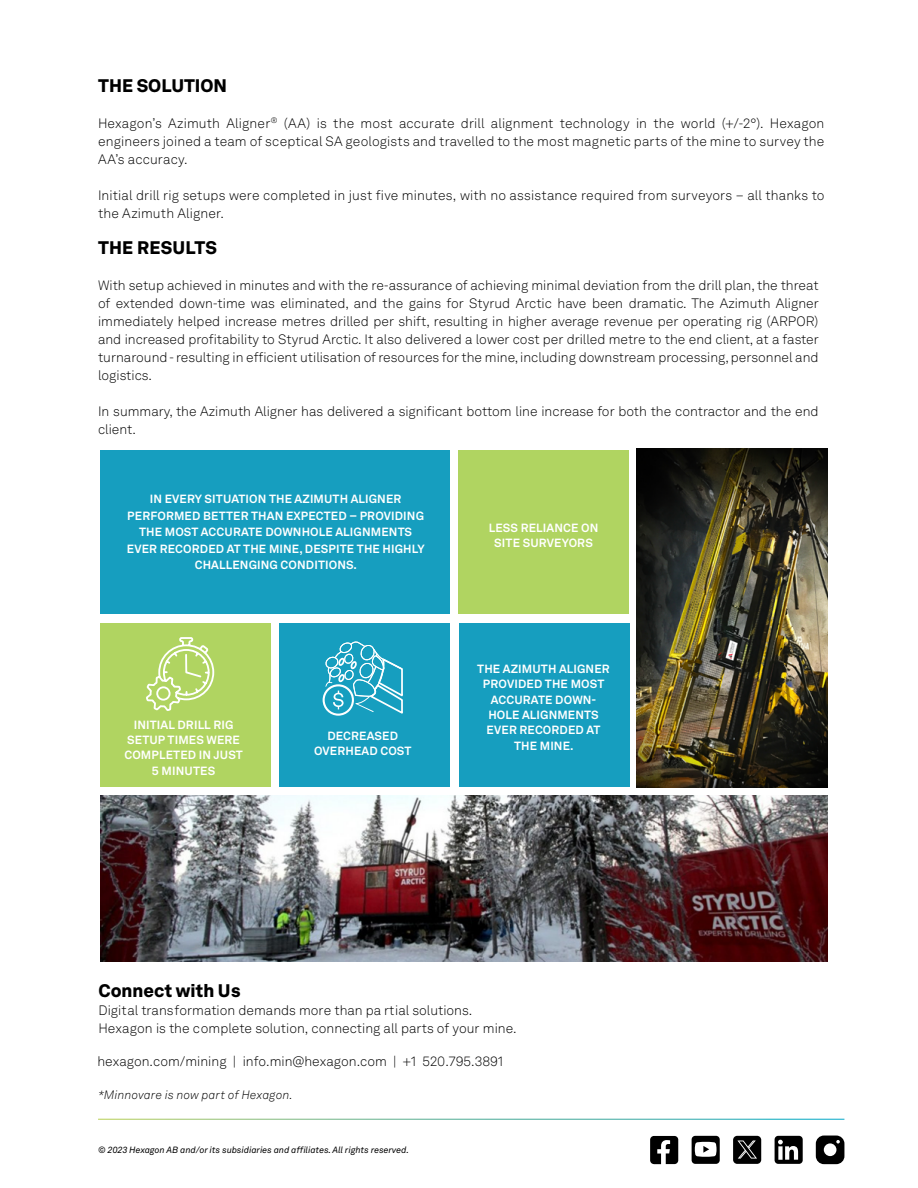
<style>
.page{position:relative;width:918px;height:1188px;background:#fff}
.page>*{position:absolute;margin:0;border:0;box-sizing:border-box;transform-origin:0 0}
.t1{font:900 18px "Hexagon Akkurat";color:#000}
.t2{font:300 13.5px/18px "Hexagon Akkurat";color:#000}
.t3{font:italic 300 12px "Hexagon Akkurat";letter-spacing:.01em;color:#000}
.t4{font:700 11.7px/15.3px "Hexagon Akkurat";letter-spacing:.01em;color:#fff;text-align:center}
.t5{font:italic 9px "Hexagon Akkurat";color:#000}
</style>
<div class="page">
<svg style="left:650px;top:1136px;width:28px;height:28px"></svg>
<svg style="left:692px;top:1136px;width:28px;height:28px"></svg>
<svg style="left:816px;top:1136px;width:29px;height:28px"></svg>
<div style="left:733px;top:1136px;width:28px;height:28px;background:#000;border-radius:4px"></div>
<svg style="left:738px;top:1141px;width:19px;height:18px"></svg>
<svg style="left:775px;top:1136px;width:28px;height:28px"></svg>
<img style="left:101px;top:796px;width:727px;height:165px">
<img style="left:636px;top:449px;width:192px;height:338px">
<div style="left:101px;top:450px;width:349px;height:164px;background:#169ebf"></div>
<div style="left:458px;top:450px;width:171px;height:164px;background:#b0d461"></div>
<div style="left:101px;top:624px;width:170px;height:163px;background:#b0d461"></div>
<div style="left:280px;top:624px;width:170px;height:163px;background:#169ebf"></div>
<div style="left:459px;top:624px;width:170px;height:163px;background:#169ebf"></div>
<svg style="left:146px;top:637px;width:69px;height:74px"></svg>
<div style="left:323px;top:684px;width:31px;height:32px;border:2px solid #fff;border-radius:50%"></div>
<svg style="left:325px;top:641px;width:78px;height:75px"></svg>
<h1 class="t1" style="left:98px;top:71px;width:130px">THE SOLUTION</h1>
<p class="t2" style="left:98px;top:113px;width:728px;text-align:justify">Hexagon’s Azimuth Aligner<sup>®</sup> (AA) is the most accurate drill alignment technology in the world (+/-2°). Hexagon engineers joined a team of sceptical SA geologists and travelled to the most magnetic parts of the mine to survey the AA’s accuracy.</p>
<p class="t2" style="left:98px;top:185px;width:728px">Initial drill rig setups were completed in just five minutes, with no assistance required from surveyors – all thanks to the Azimuth Aligner.</p>
<h1 class="t1" style="left:98px;top:233px;width:121px">THE RESULTS</h1>
<p class="t2" style="left:98px;top:275px;width:722px;text-align:justify">With setup achieved in minutes and with the re-assurance of achieving minimal deviation from the drill plan, the threat of extended down-time was eliminated, and the gains for Styrud Arctic have been dramatic. The Azimuth Aligner immediately helped increase metres drilled per shift, resulting in higher average revenue per operating rig (ARPOR) and increased profitability to Styrud Arctic. It also delivered a lower cost per drilled metre to the end client, at a faster turnaround - resulting in efficient utilisation of resources for the mine, including downstream processing, personnel and logistics.</p>
<p class="t2" style="left:98px;top:401px;width:722px">In summary, the Azimuth Aligner has delivered a significant bottom line increase for both the contractor and the end client.</p>
<p class="t4" style="left:127px;top:490px;width:299px;line-height:16.5px">IN EVERY SITUATION THE AZIMUTH ALIGNER PERFORMED BETTER THAN EXPECTED – PROVIDING THE MOST ACCURATE DOWNHOLE ALIGNMENTS EVER RECORDED AT THE MINE, DESPITE THE HIGHLY CHALLENGING CONDITIONS.</p>
<p class="t4" style="left:124px;top:716px;width:120px">INITIAL DRILL RIG<br>SETUP TIMES WERE<br>COMPLETED IN JUST<br>5 MINUTES</p>
<p class="t4" style="left:314px;top:727px;width:99px">DECREASED<br>OVERHEAD COST</p>
<p class="t4" style="left:489px;top:519px;width:111px">LESS RELIANCE ON<br>SITE SURVEYORS</p>
<p class="t4" style="left:477px;top:660px;width:134px">THE AZIMUTH ALIGNER<br>PROVIDED THE MOST<br>ACCURATE DOWN-<br>HOLE ALIGNMENTS<br>EVER RECORDED AT<br>THE MINE.</p>
<h1 class="t1" style="left:98px;top:976px;width:144px">Connect with Us</h1>
<p class="t2" style="left:98px;top:1001px;width:420px">Digital transformation demands more than pa rtial solutions.<br>Hexagon is the complete solution, connecting all parts of your mine.</p>
<p class="t2" style="left:97px;top:1052px;width:407px">hexagon.com/mining | info.min@hexagon.com | +1 520.795.3891</p>
<p class="t3" style="left:98px;top:1086px;width:196px">*Minnovare is now part of Hexagon.</p>
<p class="t5" style="left:98px;top:1143px;width:312px">© 2023 Hexagon AB and/or its subsidiaries and affiliates. All rights reserved.</p>
</div>
